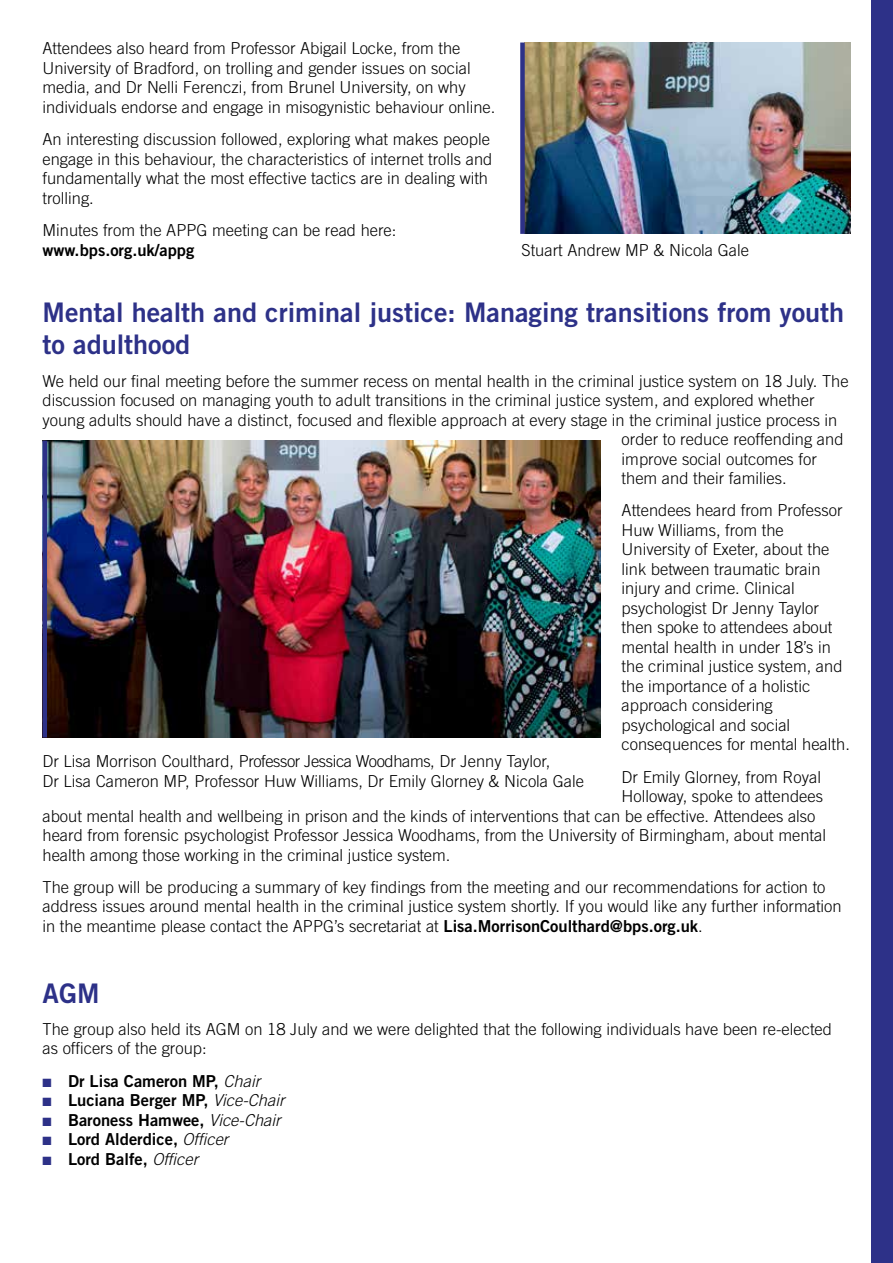
<style>
.page{position:relative;width:893px;height:1263px;background:#fff}
.page>*{position:absolute;margin:0;border:0;box-sizing:border-box;transform-origin:0 0}
.t1{font:27px/32.4px "Trade Gothic LT Std Bd 2";color:#2d3188}
.t2{font:300 16.5px/19.5px "Trade Gothic LT Std";color:#000}
.t3{font:16.5px "Trade Gothic LT Std Bd 2";color:#000}
.s1{font-family:"Trade Gothic LT Std Bd 2";font-weight:400}
.s2{color:#2d3188}
.s3{font-family:"Trade Gothic LT Std";font-weight:300;font-style:italic}
</style>
<div class="page">
<div style="left:872px;top:0;width:21px;height:1263px;background:#2d3188"></div>
<img style="left:525px;top:43px;width:325px;height:191px">
<div style="left:520px;top:43px;width:5px;height:191px;background:#2d3188"></div>
<img style="left:47px;top:441px;width:553px;height:296px">
<hr style="left:43px;top:441px;width:4px;height:296px;background:#2d3188">
<p class="t2" style="left:43px;top:39px;width:454px">Attendees also heard from Professor Abigail Locke, from the University of Bradford, on trolling and gender issues on social media, and Dr Nelli Ferenczi, from Brunel University, on why individuals endorse and engage in misogynistic behaviour online.</p>
<p class="t2" style="left:43px;top:129px;width:451px">An interesting discussion followed, exploring what makes people engage in this behaviour, the characteristics of internet trolls and fundamentally what the most effective tactics are in dealing with trolling.</p>
<p class="t2" style="left:43px;top:220px;width:355px">Minutes from the APPG meeting can be read here:</p>
<p class="t3" style="left:43px;top:239px;width:153px">www.bps.org.uk/appg</p>
<p class="t2" style="left:522px;top:240px;width:229px">Stuart Andrew MP &amp; Nicola Gale</p>
<h1 class="t1" style="left:43px;top:296px;width:803px">Mental health and criminal justice: Managing transitions from youth to adulthood</h1>
<p class="t2" style="left:43px;top:371px;width:808px">We held our final meeting before the summer recess on mental health in the criminal justice system on 18 July. The</p>
<p class="t2" style="left:43px;top:390px;width:773px">discussion focused on managing youth to adult transitions in the criminal justice system, and explored whether</p>
<p class="t2" style="left:43px;top:410px;width:796px">young adults should have a distinct, focused and flexible approach at every stage in the criminal justice process in</p>
<p class="t2" style="left:622px;top:429px;width:223px">order to reduce reoffending and</p>
<p class="t2" style="left:622px;top:449px;width:197px">improve social outcomes for</p>
<p class="t2" style="left:622px;top:468px;width:167px">them and their families.</p>
<p class="t2" style="left:622px;top:500px;width:230px">Attendees heard from Professor<br>Huw Williams, from the<br>University of Exeter, about the link between traumatic brain injury and crime. Clinical psychologist Dr Jenny Taylor then spoke to attendees about mental health in under 18’s in the criminal justice system, and the importance of a holistic approach considering psychological and social consequences for mental health.</p>
<p class="t2" style="left:622px;top:767px;width:201px">Dr Emily Glorney, from Royal</p>
<p class="t2" style="left:622px;top:786px;width:203px">Holloway, spoke to attendees</p>
<p class="t2" style="left:43px;top:806px;width:774px">about mental health and wellbeing in prison and the kinds of interventions that can be effective. Attendees also</p>
<p class="t2" style="left:43px;top:825px;width:785px">heard from forensic psychologist Professor Jessica Woodhams, from the University of Birmingham, about mental</p>
<p class="t2" style="left:43px;top:845px;width:409px">health among those working in the criminal justice system.</p>
<p class="t2" style="left:43px;top:877px;width:801px">The group will be producing a summary of key findings from the meeting and our recommendations for action to address issues around mental health in the criminal justice system shortly. If you would like any further information in the meantime please contact the APPG’s secretariat at <span class="s1">Lisa.MorrisonCoulthard@bps.org.uk</span>.</p>
<p class="t2" style="left:43px;top:751px;width:543px">Dr Lisa Morrison Coulthard, Professor Jessica Woodhams, Dr Jenny Taylor,<br>Dr Lisa Cameron MP, Professor Huw Williams, Dr Emily Glorney &amp; Nicola Gale</p>
<h1 class="t1" style="left:43px;top:976px;width:58px">AGM</h1>
<p class="t2" style="left:43px;top:1019px;width:791px">The group also held its AGM on 18 July and we were delighted that the following individuals have been re-elected as officers of the group:</p>
<p class="t3" style="left:43px;top:1070px;width:219px"><span class="s2">■</span> Dr Lisa Cameron MP, <span class="s3">Chair</span></p>
<p class="t3" style="left:43px;top:1090px;width:243px"><span class="s2">■</span> Luciana Berger MP, <span class="s3">Vice-Chair</span></p>
<p class="t3" style="left:43px;top:1109px;width:240px"><span class="s2">■</span> Baroness Hamwee, <span class="s3">Vice-Chair</span></p>
<p class="t3" style="left:43px;top:1129px;width:187px"><span class="s2">■</span> Lord Alderdice, <span class="s3">Officer</span></p>
<p class="t3" style="left:43px;top:1148px;width:157px"><span class="s2">■</span> Lord Balfe, <span class="s3">Officer</span></p>
</div>
